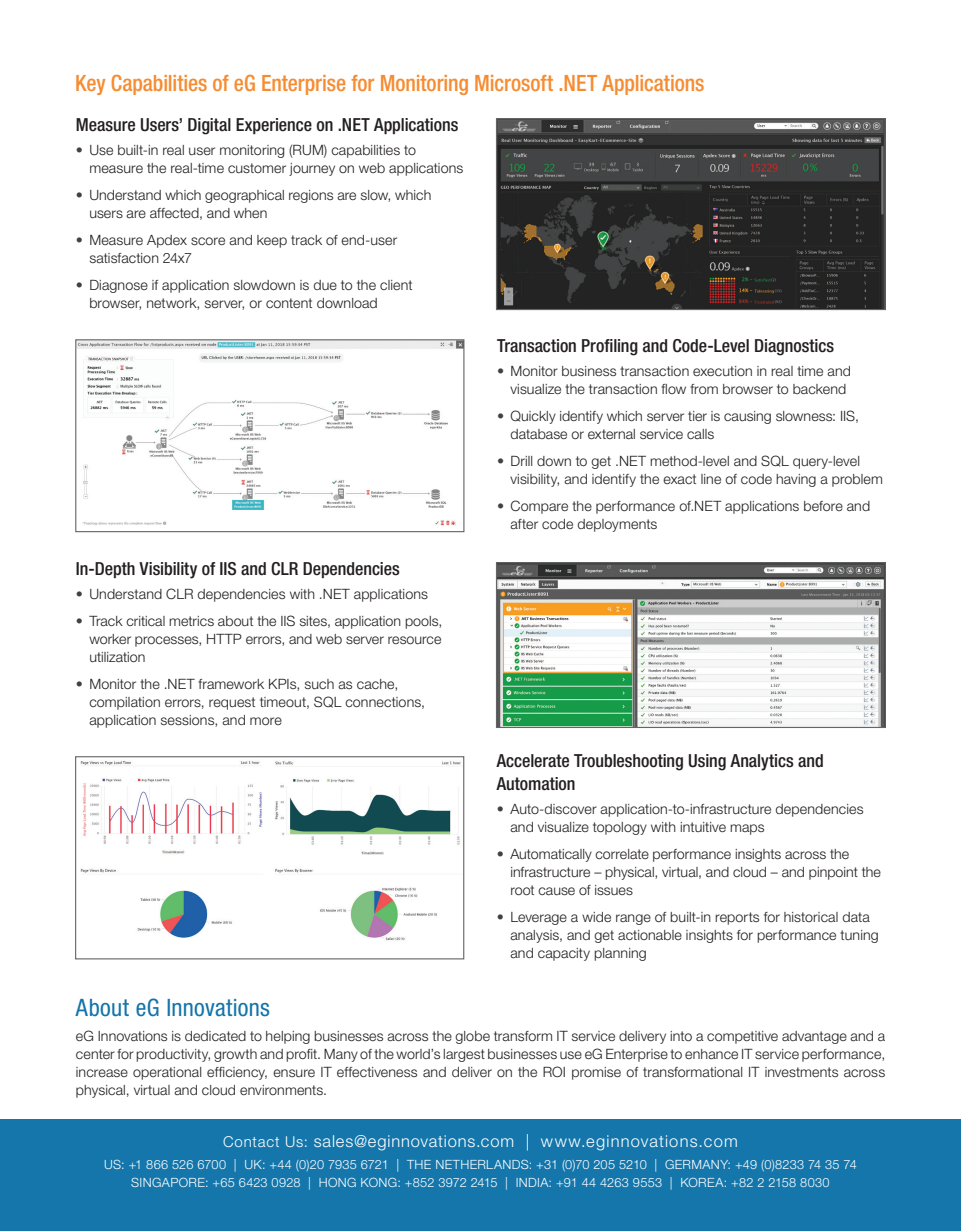
<style>
.page{position:relative;width:961px;height:1231px;background:#fff}
.page>*{position:absolute;margin:0;border:0;box-sizing:border-box;transform-origin:0 0}
.t1{font:condensed 24px "Helvetica Neue LT Std";letter-spacing:.015em;color:#1374a9}
.t2{font:500 condensed 22.5px "Helvetica Neue LT Pro";letter-spacing:-.005em;color:#f68c32}
.Sub_Title{font:500 condensed 18px/22.5px "Helvetica Neue LT Std";letter-spacing:-.005em;color:#231f20}
.t3{font:300 16.5px "Helvetica Neue LT Std";letter-spacing:.055em;color:#fff}
.t4{font:300 14.25px/18px "Helvetica Neue LT Pro";letter-spacing:.005em;color:#231f20}
.t5{font:300 12.75px/18px "Helvetica Neue LT Std";letter-spacing:.025em;color:#fff;text-align:center}
.s1{color:#414141}
.s2{font-size:15px}
</style>
<div class="page">
<img style="left:77px;top:341px;width:385px;height:185px">
<div style="left:75px;top:339px;width:389px;height:193px;border:1px solid #656568"></div>
<img style="left:498px;top:564px;width:385px;height:162px">
<div style="left:496px;top:562px;width:389px;height:166px;border:1px solid #656568"></div>
<img style="left:498px;top:120px;width:385px;height:188px">
<div style="left:496px;top:118px;width:389px;height:192px;border:1px solid #656568"></div>
<img style="left:80px;top:761px;width:381px;height:180px">
<div style="left:75px;top:756px;width:389px;height:203px;border:1px solid #656568"></div>
<div style="left:0;top:1119px;width:961px;height:112px;background:#1476ab"></div>
<p class="t2" style="left:75px;top:70px;width:630px">Key Capabilities of eG Enterprise for Monitoring Microsoft .NET Applications</p>
<p class="Sub_Title" style="left:76px;top:113px;width:384px">Measure Users’ Digital Experience on .NET Applications</p>
<p class="t4" style="left:89px;top:141px;width:375px;text-indent:-14px"><span class="s1">•</span> Use built-in real user monitoring (RUM) capabilities to measure the real-time customer journey on web applications</p>
<p class="t4" style="left:89px;top:186px;width:343px;text-indent:-14px"><span class="s1">•</span> Understand which geographical regions are slow, which users are affected, and when</p>
<p class="t4" style="left:89px;top:231px;width:309px;text-indent:-14px"><span class="s1">•</span> Measure Apdex score and keep track of end-user satisfaction 24x7</p>
<p class="t4" style="left:89px;top:276px;width:325px;text-indent:-14px"><span class="s1">•</span> Diagnose if application slowdown is due to the client browser, network, server, or content download</p>
<p class="Sub_Title" style="left:497px;top:334px;width:338px">Transaction Profiling and Code-Level Diagnostics</p>
<p class="t4" style="left:510px;top:361px;width:342px;text-indent:-14px"><span class="s1">•</span> Monitor business transaction execution in real time and visualize the transaction flow from browser to backend</p>
<p class="t4" style="left:510px;top:406px;width:350px;text-indent:-14px"><span class="s1">•</span> Quickly identify which server tier is causing slowness: IIS, database or external service calls</p>
<p class="t4" style="left:510px;top:451px;width:374px;text-indent:-14px"><span class="s1">•</span> Drill down to get .NET method-level and SQL query-level visibility, and identify the exact line of code having a problem</p>
<p class="t4" style="left:510px;top:496px;width:361px;text-indent:-14px"><span class="s1">•</span> Compare the performance of.NET applications before and after code deployments</p>
<p class="Sub_Title" style="left:76px;top:557px;width:325px">In-Depth Visibility of IIS and CLR Dependencies</p>
<p class="t4" style="left:76px;top:584px;width:353px"><span class="s1">•</span> Understand CLR dependencies with .NET applications</p>
<p class="t4" style="left:89px;top:611px;width:354px;text-align:justify;text-indent:-14px"><span class="s1">•</span> Track critical metrics about the IIS sites, application pools, worker processes, HTTP errors, and web server resource utilization</p>
<p class="t4" style="left:89px;top:674px;width:337px;text-indent:-14px"><span class="s1">•</span> Monitor the .NET framework KPIs, such as cache, compilation errors, request timeout, SQL connections, application sessions, and more</p>
<p class="Sub_Title" style="left:497px;top:749px;width:328px">Accelerate Troubleshooting Using Analytics and<br>Automation</p>
<p class="t4" style="left:510px;top:799px;width:355px;text-indent:-14px"><span class="s1">•</span> Auto-discover application-to-infrastructure dependencies and visualize topology with intuitive maps</p>
<p class="t4" style="left:510px;top:844px;width:372px;text-indent:-14px"><span class="s1">•</span> Automatically correlate performance insights across the infrastructure – physical, virtual, and cloud – and pinpoint the root cause of issues</p>
<p class="t4" style="left:510px;top:907px;width:370px;text-indent:-14px"><span class="s1">•</span> Leverage a wide range of built-in reports for historical data analysis, and get actionable insights for performance tuning and capacity planning</p>
<p class="t1" style="left:76px;top:993px;width:195px">About eG Innovations</p>
<p class="t4" style="left:76px;top:1026px;width:811px;text-align:justify">eG Innovations is dedicated to helping businesses across the globe transform IT service delivery into a competitive advantage and a center for productivity, growth and profit. Many of the world’s largest businesses use eG Enterprise to enhance IT service performance, increase operational efficiency, ensure IT effectiveness and deliver on the ROI promise of transformational IT investments across physical, virtual and cloud environments.</p>
<p class="t3" style="left:223px;top:1131px;width:516px"><span class="s2">Contact Us:</span> sales@eginnovations.com | www.eginnovations.com</p>
<p class="t5" style="left:104px;top:1154px;width:754px">US: +1 866 526 6700 | UK: +44 (0)20 7935 6721 | THE NETHERLANDS: +31 (0)70 205 5210 | GERMANY: +49 (0)8233 74 35 74<br>SINGAPORE: +65 6423 0928 | HONG KONG: +852 3972 2415 | INDIA: +91 44 4263 9553 | KOREA: +82 2 2158 8030</p>
</div>
